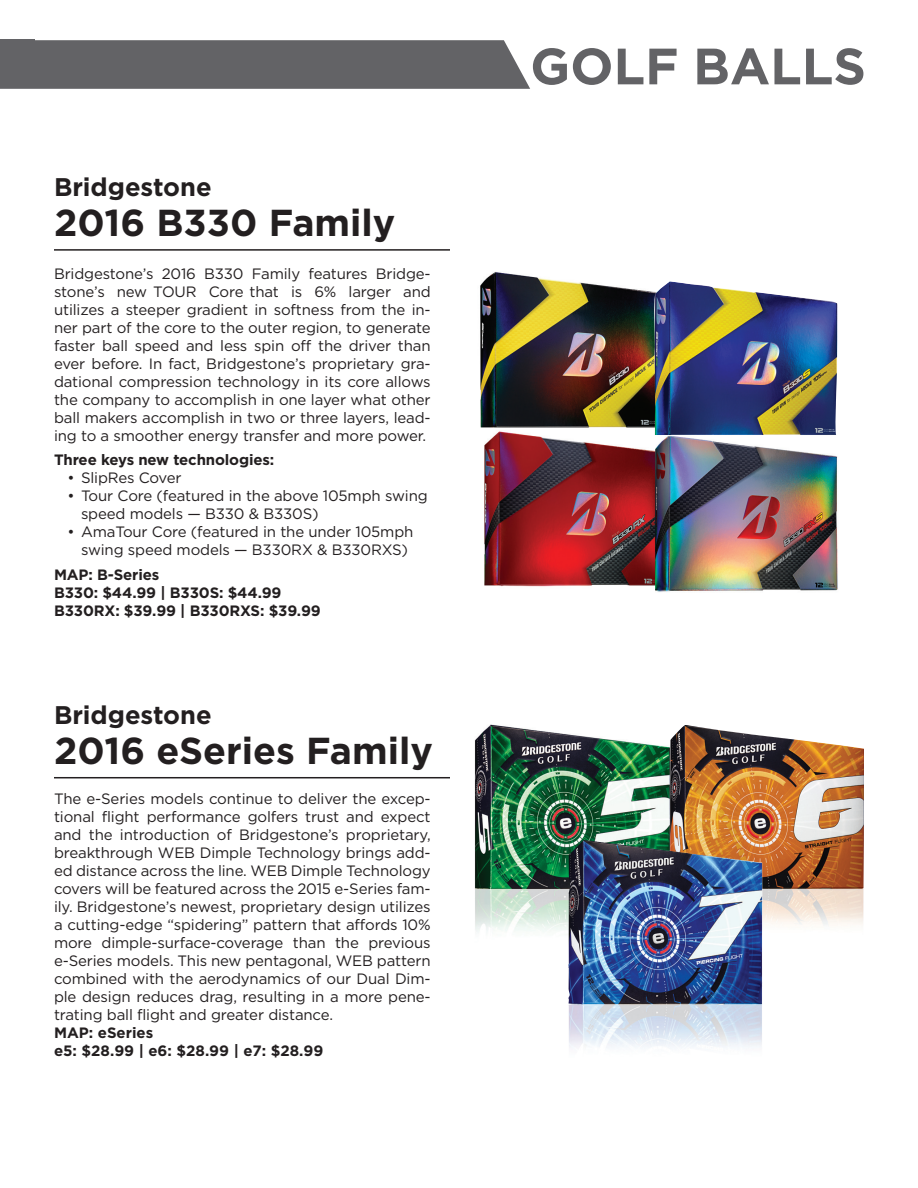
<style>
.page{position:relative;width:918px;height:1188px;background:#fff}
.page>*{position:absolute;margin:0;border:0;box-sizing:border-box;transform-origin:0 0}
.t1{font:700 51px "Gotham HTF";color:#636366}
.t2{font:700 37.5px "Gotham HTF";color:#231f20}
.t3{font:700 25.5px "Gotham HTF";color:#231f20}
.t4{font:15px/18px "Gotham HTF";letter-spacing:-.01em;color:#231f20;text-align:justify}
.t5{font:700 15px/18px "Gotham HTF";letter-spacing:-.01em;color:#231f20}
</style>
<div class="page">
<div style="left:0;top:39px;width:34px;height:49px;background:#636366"></div>
<div style="left:0;top:40px;width:530px;height:49px;background:#636366"></div>
<img style="left:480px;top:271px;width:173px;height:157px">
<img style="left:653px;top:281px;width:185px;height:154px">
<img style="left:484px;top:429px;width:195px;height:158px">
<img style="left:655px;top:435px;width:183px;height:157px">
<img style="left:474px;top:724px;width:199px;height:246px">
<img style="left:670px;top:725px;width:190px;height:213px">
<img style="left:568px;top:840px;width:71px;height:208px">
<hr style="left:54px;top:249px;width:396px;height:2px;background:#231f20">
<hr style="left:54px;top:777px;width:396px;height:1px;background:#231f20">
<p class="t3" style="left:54px;top:172px;width:159px">Bridgestone</p>
<p class="t2" style="left:54px;top:201px;width:343px">2016 B330 Family</p>
<p class="t4" style="left:54px;top:264px;width:378px">Bridgestone’s 2016 B330 Family features Bridge&shy;stone’s new TOUR Core that is 6% larger and utilizes a steeper gradient in softness from the in&shy;ner part of the core to the outer region, to generate faster ball speed and less spin off the driver than ever before. In fact, Bridgestone’s proprietary gra&shy;dational compression technology in its core allows the company to accomplish in one layer what other ball makers accomplish in two or three layers, lead&shy;ing to a smoother energy transfer and more power.</p>
<p class="t5" style="left:54px;top:451px;width:222px">Three keys new technologies:</p>
<p class="t4" style="left:68px;top:469px;width:116px">• SlipRes Cover</p>
<p class="t4" style="left:81px;top:487px;width:348px;text-indent:-14px">• Tour Core (featured in the above 105mph swing speed models — B330 &amp; B330S)</p>
<p class="t4" style="left:68px;top:523px;width:347px;text-align:center">• AmaTour Core (featured in the under 105mph swing speed models — B330RX &amp; B330RXS)</p>
<p class="t5" style="left:54px;top:565px;width:107px">MAP: B-Series</p>
<p class="t5" style="left:54px;top:583px;width:268px">B330: $44.99 | B330S: $44.99<br>B330RX: $39.99 | B330RXS: $39.99</p>
<p class="t3" style="left:54px;top:700px;width:159px">Bridgestone</p>
<p class="t2" style="left:54px;top:729px;width:380px">2016 eSeries Family</p>
<p class="t4" style="left:54px;top:790px;width:378px">The e-Series models continue to deliver the excep&shy;tional flight performance golfers trust and expect and the introduction of Bridgestone’s proprietary, breakthrough WEB Dimple Technology brings add&shy;ed distance across the line. WEB Dimple Technology covers will be featured across the 2015 e-Series fam&shy;ily. Bridgestone’s newest, proprietary design utilizes a cutting-edge “spidering” pattern that affords 10% more dimple-surface-coverage than the previous e-Series models. This new pentagonal, WEB pattern combined with the aerodynamics of our Dual Dim&shy;ple design reduces drag, resulting in a more pene&shy;trating ball flight and greater distance.</p>
<p class="t5" style="left:54px;top:1023px;width:101px">MAP: eSeries</p>
<p class="t5" style="left:54px;top:1041px;width:271px">e5: $28.99 | e6: $28.99 | e7: $28.99</p>
<p class="t1" style="left:530px;top:37px;width:337px">GOLF BALLS</p>
</div>
